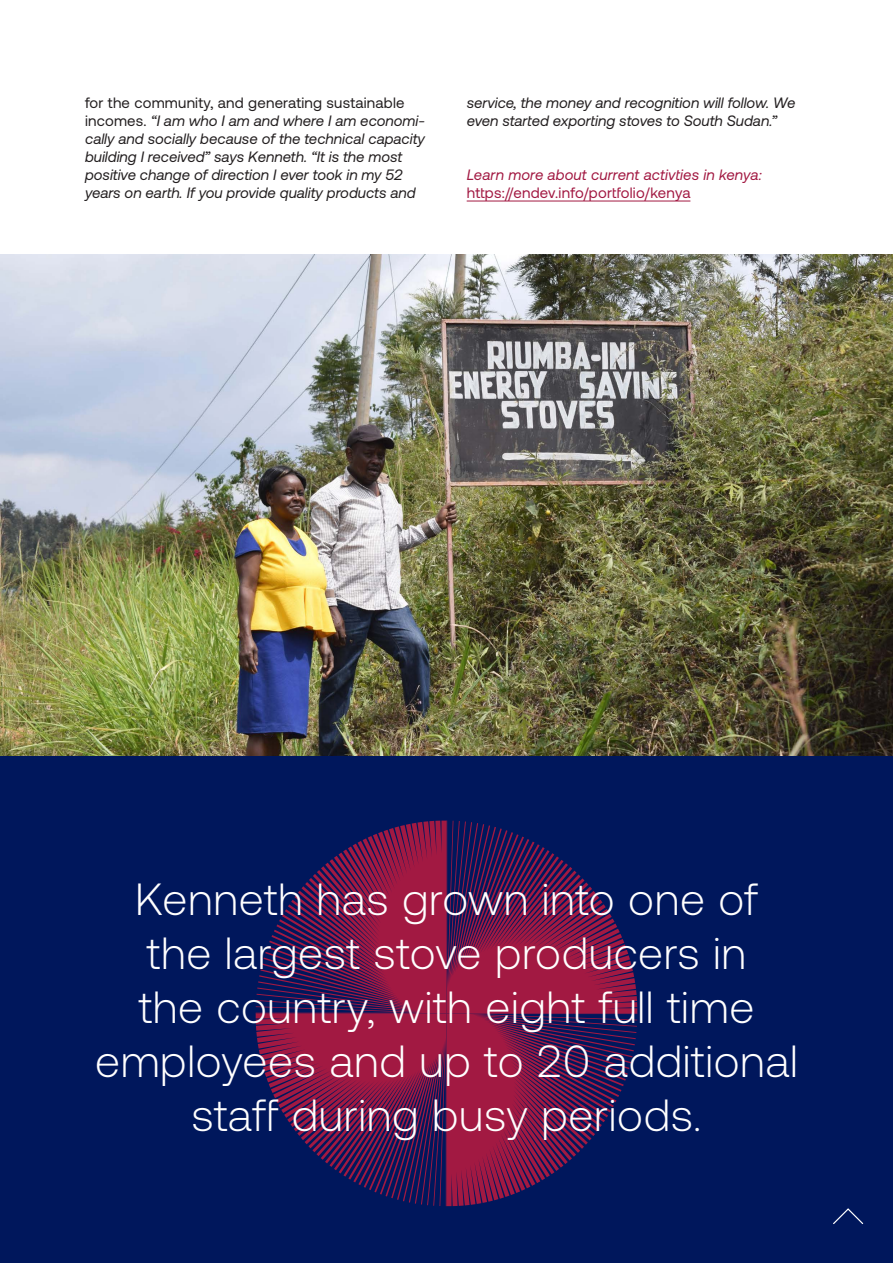
<style>
.page{position:relative;width:893px;height:1263px;background:#fff}
.page>*{position:absolute;margin:0;border:0;box-sizing:border-box;transform-origin:0 0}
.Flisstext{font:300 45px/54px "Aeonik";letter-spacing:.015em;color:#fff;text-align:center}
.Flisstext-2{font:italic 15px/18px "Aeonik";color:#231f20}
.Flisstext-3{font:italic 15px/18px "Aeonik";letter-spacing:.01em;color:#a21942}
.s1{font-style:normal}
</style>
<div class="page">
<hr style="left:467px;top:201px;width:223px;height:1px;background:#a21942">
<img style="left:0;top:255px;width:893px;height:501px">
<div style="left:0;top:756px;width:893px;height:507px;background:#00175c"></div>
<svg style="left:256px;top:820px;width:381px;height:386px"></svg>
<svg style="left:833px;top:1208px;width:31px;height:17px"></svg>
<p class="Flisstext-2" style="left:85px;top:94px;width:341px"><span class="s1">for the community, and generating sustainable incomes.</span> “I am who I am and where I am economi&shy;cally and socially because of the technical capacity building I received” says Kenneth. “It is the most positive change of direction I ever took in my 52 years on earth. If you provide quality products and</p>
<p class="Flisstext-2" style="left:467px;top:94px;width:330px">service, the money and recognition will follow. We even started exporting stoves to South Sudan.”</p>
<p class="Flisstext-3" style="left:467px;top:166px;width:297px">Learn more about current activties in kenya: <span class="s1">https://endev.info/portfolio/kenya</span></p>
<p class="Flisstext" style="left:95px;top:872px;width:704px">Kenneth has grown into one of<br>the largest stove producers in<br>the country, with eight full time employees and up to 20 additional staff during busy periods.</p>
</div>
